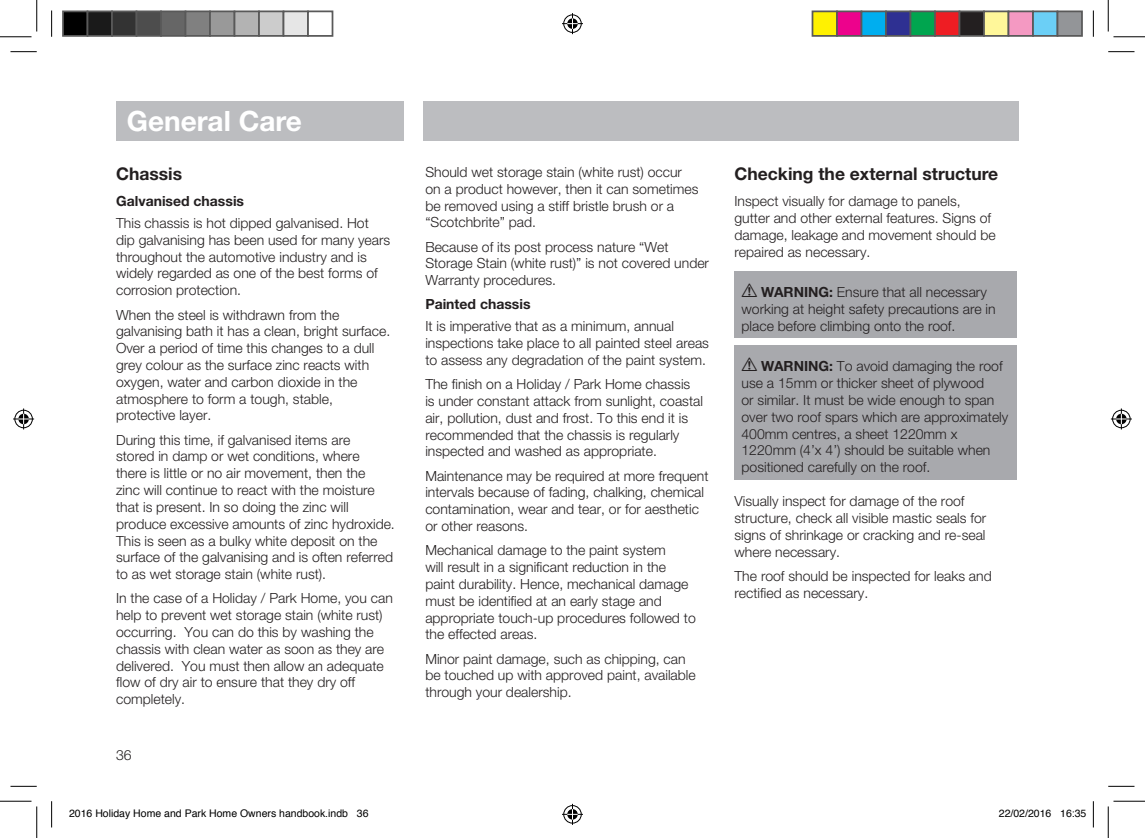
<style>
.page{position:relative;width:1145px;height:838px;background:#fff}
.page>*{position:absolute;margin:0;border:0;box-sizing:border-box;transform-origin:0 0}
.t1{font:700 28px "Helvetica Neue";color:#fff}
.t2{font:700 17.5px "Helvetica Neue";color:#231f20}
.t3{font:300 14px/16.8px "Helvetica Neue";color:#231f20}
.t4{font:700 14px "Helvetica Neue";color:#231f20}
.t5{font:10.5px "Helvetica";color:#000}
.s1{font-family:"Hazard";font-weight:400;font-size:19.25px}
.s2{font-weight:700}
</style>
<div class="page">
<div style="left:424px;top:101px;width:595px;height:40px;background:#bcbdc0"></div>
<div style="left:116px;top:101px;width:288px;height:40px;background:#bcbdc0"></div>
<div style="left:735px;top:271px;width:282px;height:67px;background:#a8a9ad"></div>
<div style="left:735px;top:345px;width:282px;height:134px;background:#a8a9ad"></div>
<svg style="left:10px;top:51px;width:27px;height:1px"></svg>
<svg style="left:1108px;top:51px;width:26px;height:1px"></svg>
<svg style="left:10px;top:786px;width:27px;height:1px"></svg>
<svg style="left:1108px;top:786px;width:26px;height:1px"></svg>
<svg style="left:51px;top:10px;width:1px;height:27px"></svg>
<svg style="left:51px;top:801px;width:1px;height:26px"></svg>
<svg style="left:1093px;top:10px;width:1px;height:27px"></svg>
<svg style="left:1093px;top:801px;width:1px;height:26px"></svg>
<hr style="left:0;top:36px;width:32px;height:1px;background:#000">
<hr style="left:1113px;top:36px;width:32px;height:1px;background:#000">
<hr style="left:0;top:800px;width:32px;height:1px;background:#000">
<hr style="left:1113px;top:800px;width:32px;height:1px;background:#000">
<hr style="left:36px;top:0;width:1px;height:31px;background:#000">
<hr style="left:36px;top:806px;width:1px;height:31px;background:#000">
<hr style="left:1108px;top:0;width:1px;height:31px;background:#000">
<hr style="left:1108px;top:806px;width:1px;height:31px;background:#000">
<svg style="left:562px;top:13px;width:21px;height:21px"></svg>
<svg style="left:562px;top:803px;width:21px;height:21px"></svg>
<svg style="left:13px;top:408px;width:21px;height:21px"></svg>
<svg style="left:1111px;top:408px;width:21px;height:21px"></svg>
<div style="left:63px;top:11px;width:25px;height:25px;background:#000"></div>
<div style="left:62px;top:10px;width:26px;height:27px;border:2px solid #595959"></div>
<div style="left:88px;top:11px;width:24px;height:25px;background:#1a1a1a"></div>
<div style="left:87px;top:10px;width:26px;height:27px;border:2px solid #595959"></div>
<div style="left:112px;top:11px;width:25px;height:25px;background:#333"></div>
<div style="left:111px;top:10px;width:26px;height:27px;border:2px solid #595959"></div>
<div style="left:137px;top:11px;width:24px;height:25px;background:#4d4d4d"></div>
<div style="left:136px;top:10px;width:26px;height:27px;border:2px solid #595959"></div>
<div style="left:161px;top:11px;width:25px;height:25px;background:#666"></div>
<div style="left:160px;top:10px;width:26px;height:27px;border:2px solid #595959"></div>
<div style="left:186px;top:11px;width:24px;height:25px;background:#808080"></div>
<div style="left:185px;top:10px;width:26px;height:27px;border:2px solid #595959"></div>
<div style="left:210px;top:11px;width:25px;height:25px;background:#999"></div>
<div style="left:209px;top:10px;width:26px;height:27px;border:2px solid #595959"></div>
<div style="left:235px;top:11px;width:24px;height:25px;background:#b3b3b3"></div>
<div style="left:234px;top:10px;width:26px;height:27px;border:2px solid #595959"></div>
<div style="left:259px;top:11px;width:25px;height:25px;background:#ccc"></div>
<div style="left:258px;top:10px;width:26px;height:27px;border:2px solid #595959"></div>
<div style="left:284px;top:11px;width:24px;height:25px;background:#e6e6e6"></div>
<div style="left:283px;top:10px;width:26px;height:27px;border:2px solid #595959"></div>
<div style="left:307px;top:10px;width:26px;height:27px;border:2px solid #595959"></div>
<div style="left:812px;top:11px;width:25px;height:25px;background:#fff101"></div>
<div style="left:812px;top:10px;width:26px;height:27px;border:2px solid #595959"></div>
<div style="left:837px;top:11px;width:24px;height:25px;background:#ed028c"></div>
<div style="left:836px;top:10px;width:26px;height:27px;border:2px solid #595959"></div>
<div style="left:861px;top:11px;width:25px;height:25px;background:#00aeef"></div>
<div style="left:861px;top:10px;width:26px;height:27px;border:2px solid #595959"></div>
<div style="left:886px;top:11px;width:24px;height:25px;background:#2e3092"></div>
<div style="left:885px;top:10px;width:26px;height:27px;border:2px solid #595959"></div>
<div style="left:910px;top:11px;width:25px;height:25px;background:#00a54f"></div>
<div style="left:910px;top:10px;width:26px;height:27px;border:2px solid #595959"></div>
<div style="left:935px;top:11px;width:24px;height:25px;background:#ee1d23"></div>
<div style="left:934px;top:10px;width:26px;height:27px;border:2px solid #595959"></div>
<div style="left:959px;top:11px;width:25px;height:25px;background:#231f20"></div>
<div style="left:959px;top:10px;width:26px;height:27px;border:2px solid #595959"></div>
<div style="left:984px;top:11px;width:24px;height:25px;background:#fff79a"></div>
<div style="left:983px;top:10px;width:26px;height:27px;border:2px solid #595959"></div>
<div style="left:1008px;top:11px;width:25px;height:25px;background:#f499c2"></div>
<div style="left:1008px;top:10px;width:26px;height:27px;border:2px solid #595959"></div>
<div style="left:1033px;top:11px;width:24px;height:25px;background:#6bcff6"></div>
<div style="left:1032px;top:10px;width:26px;height:27px;border:2px solid #595959"></div>
<div style="left:1057px;top:11px;width:25px;height:25px;background:#939598"></div>
<div style="left:1057px;top:10px;width:26px;height:27px;border:2px solid #595959"></div>
<h1 class="t1" style="left:127px;top:104px;width:177px">General Care</h1>
<p class="t2" style="left:116px;top:162px;width:68px">Chassis</p>
<p class="t4" style="left:116px;top:192px;width:130px">Galvanised chassis</p>
<p class="t3" style="left:116px;top:214px;width:276px">This chassis is hot dipped galvanised. Hot dip galvanising has been used for many years throughout the automotive industry and is widely regarded as one of the best forms of corrosion protection.</p>
<p class="t3" style="left:116px;top:306px;width:276px">When the steel is withdrawn from the galvanising bath it has a clean, bright surface.<br>Over a period of time this changes to a dull grey colour as the surface zinc reacts with oxygen, water and carbon dioxide in the atmosphere to form a tough, stable, protective layer.</p>
<p class="t3" style="left:116px;top:431px;width:280px">During this time, if galvanised items are<br>stored in damp or wet conditions, where<br>there is little or no air movement, then the<br>zinc will continue to react with the moisture that is present. In so doing the zinc will produce excessive amounts of zinc hydroxide.<br>This is seen as a bulky white deposit on the surface of the galvanising and is often referred to as wet storage stain (white rust).</p>
<p class="t3" style="left:116px;top:589px;width:278px">In the case of a Holiday / Park Home, you can help to prevent wet storage stain (white rust) occurring. You can do this by washing the chassis with clean water as soon as they are delivered. You must then allow an adequate flow of dry air to ensure that they dry off completely.</p>
<p class="t3" style="left:116px;top:745px;width:17px">36</p>
<p class="t3" style="left:425px;top:163px;width:275px">Should wet storage stain (white rust) occur on a product however, then it can sometimes be removed using a stiff bristle brush or a “Scotchbrite” pad.</p>
<p class="t3" style="left:425px;top:238px;width:285px">Because of its post process nature “Wet<br>Storage Stain (white rust)” is not covered under<br>Warranty procedures.</p>
<p class="t4" style="left:425px;top:296px;width:107px">Painted chassis</p>
<p class="t3" style="left:425px;top:317px;width:285px">It is imperative that as a minimum, annual inspections take place to all painted steel areas to assess any degradation of the paint system.</p>
<p class="t3" style="left:425px;top:375px;width:279px">The finish on a Holiday / Park Home chassis is under constant attack from sunlight, coastal air, pollution, dust and frost. To this end it is recommended that the chassis is regularly inspected and washed as appropriate.</p>
<p class="t3" style="left:425px;top:467px;width:285px">Maintenance may be required at more frequent intervals because of fading, chalking, chemical contamination, wear and tear, or for aesthetic or other reasons.</p>
<p class="t3" style="left:425px;top:541px;width:272px">Mechanical damage to the paint system<br>will result in a significant reduction in the paint durability. Hence, mechanical damage must be identified at an early stage and appropriate touch-up procedures followed to the effected areas.</p>
<p class="t3" style="left:425px;top:649px;width:272px">Minor paint damage, such as chipping, can be touched up with approved paint, available through your dealership.</p>
<p class="t2" style="left:735px;top:162px;width:265px">Checking the external structure</p>
<p class="t3" style="left:735px;top:192px;width:263px">Inspect visually for damage to panels, gutter and other external features. Signs of damage, leakage and movement should be repaired as necessary.</p>
<p class="t3" style="left:742px;top:284px;width:256px"><span class="s1">!</span> <span class="s2">WARNING:</span> Ensure that all necessary working at height safety precautions are in place before climbing onto the roof.</p>
<p class="t3" style="left:742px;top:357px;width:268px"><span class="s1">!</span> <span class="s2">WARNING:</span> To avoid damaging the roof use a 15mm or thicker sheet of plywood<br>or similar. It must be wide enough to span over two roof spars which are approximately 400mm centres, a sheet 1220mm x 1220mm (4’x 4’) should be suitable when positioned carefully on the roof.</p>
<p class="t3" style="left:735px;top:492px;width:253px">Visually inspect for damage of the roof structure, check all visible mastic seals for signs of shrinkage or cracking and re-seal where necessary.</p>
<p class="t3" style="left:735px;top:567px;width:259px">The roof should be inspected for leaks and rectified as necessary.</p>
<p class="t5" style="left:69px;top:805px;width:301px">2016 Holiday Home and Park Home Owners handbook.indb 36</p>
<p class="t5" style="left:999px;top:805px;width:89px">22/02/2016 16:35</p>
</div>
